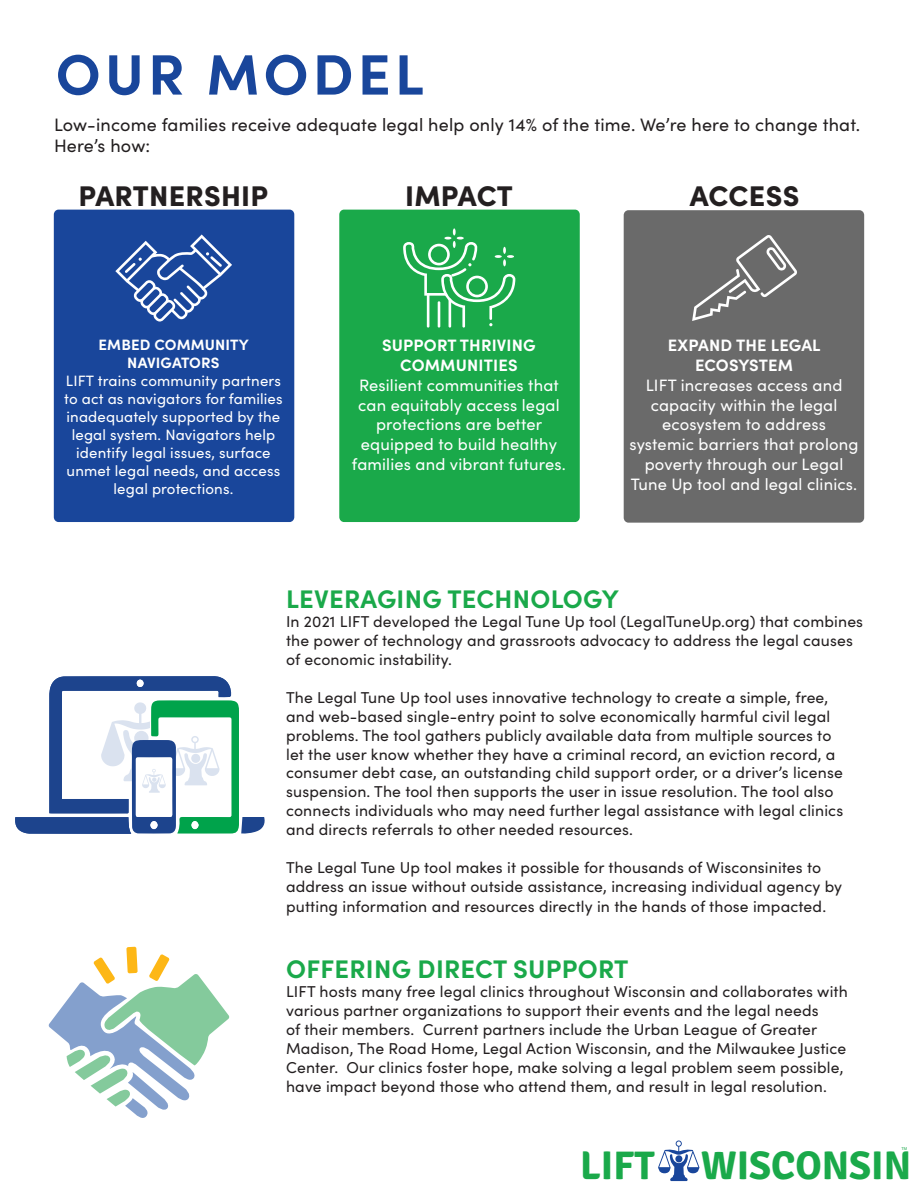
<style>
.page{position:relative;width:918px;height:1188px;background:#fff}
.page>*{position:absolute;margin:0;border:0;box-sizing:border-box;transform-origin:0 0}
.t1{font:700 57px "Sofia Pro";letter-spacing:.07em;color:#19469b}
.t2{font:700 40.05px "Signika";color:#1aa94a}
.t3{font:900 28.5px "Sofia Pro";letter-spacing:.01em;color:#231f20}
.t4{font:700 25.5px "Sofia Pro";letter-spacing:.01em;color:#1aa94a}
.t5{font:18px/21.6px "Sofia Pro";letter-spacing:.01em;color:#231f20}
.t6{font:16.5px/19.8px "Sofia Pro";letter-spacing:.01em;color:#fff;text-align:center}
.t7{font:700 16.5px/19.8px "Sofia Pro";letter-spacing:.01em;color:#fff;text-align:center}
.t8{font:15.75px/18.9px "Sofia Pro";letter-spacing:.01em;color:#231f20}
.t9{font:15px/18px "Sofia Pro";letter-spacing:.01em;color:#fff;text-align:center}
.t10{font:700 15px/18px "Sofia Pro";letter-spacing:.01em;color:#fff;text-align:center}
.t11{font:3.9px "Arial";color:#1aa94a}
</style>
<div class="page">
<svg style="left:658px;top:1140px;width:41px;height:41px"></svg>
<div style="left:675px;top:1155px;width:7px;height:7px;background:#19469b;border-radius:50%"></div>
<div style="left:54px;top:210px;width:240px;height:312px;background:#19469b;border-radius:5px"></div>
<div style="left:339px;top:210px;width:241px;height:312px;background:#1aa94a;border-radius:5px"></div>
<svg style="left:115px;top:234px;width:117px;height:88px"></svg>
<div style="left:624px;top:210px;width:240px;height:313px;background:#6a6a6a;border-radius:5px"></div>
<svg style="left:403px;top:228px;width:112px;height:100px"></svg>
<svg style="left:692px;top:235px;width:105px;height:86px"></svg>
<svg style="left:15px;top:676px;width:250px;height:158px"></svg>
<svg style="left:48px;top:947px;width:182px;height:171px"></svg>
<p class="t1" style="left:56px;top:31px;width:370px">OUR MODEL</p>
<p class="t5" style="left:54px;top:113px;width:808px">Low-income families receive adequate legal help only 14% of the time. We’re here to change that.<br>Here’s how:</p>
<p class="t3" style="left:79px;top:173px;width:191px">PARTNERSHIP</p>
<p class="t3" style="left:405px;top:173px;width:109px">IMPACT</p>
<p class="t3" style="left:690px;top:173px;width:111px">ACCESS</p>
<p class="t10" style="left:99px;top:335px;width:152px">EMBED COMMUNITY<br>NAVIGATORS</p>
<p class="t9" style="left:64px;top:371px;width:220px">LIFT trains community partners to act as navigators for families inadequately supported by the legal system. Navigators help identify legal issues, surface unmet legal needs, and access legal protections.</p>
<p class="t7" style="left:382px;top:334px;width:155px">SUPPORT THRIVING<br>COMMUNITIES</p>
<p class="t6" style="left:352px;top:374px;width:216px">Resilient communities that can equitably access legal protections are better equipped to build healthy families and vibrant futures.</p>
<p class="t7" style="left:668px;top:334px;width:154px">EXPAND THE LEGAL<br>ECOSYSTEM</p>
<p class="t6" style="left:630px;top:374px;width:230px">LIFT increases access and capacity within the legal ecosystem to address systemic barriers that prolong poverty through our Legal<br>Tune Up tool and legal clinics.</p>
<p class="t4" style="left:286px;top:580px;width:334px">LEVERAGING TECHNOLOGY</p>
<p class="t8" style="left:286px;top:611px;width:579px">In 2021 LIFT developed the Legal Tune Up tool (LegalTuneUp.org) that combines the power of technology and grassroots advocacy to address the legal causes of economic instability.</p>
<p class="t8" style="left:286px;top:687px;width:559px">The Legal Tune Up tool uses innovative technology to create a simple, free, and web-based single-entry point to solve economically harmful civil legal problems. The tool gathers publicly available data from multiple sources to let the user know whether they have a criminal record, an eviction record, a consumer debt case, an outstanding child support order, or a driver’s license suspension. The tool then supports the user in issue resolution. The tool also connects individuals who may need further legal assistance with legal clinics and directs referrals to other needed resources.</p>
<p class="t8" style="left:286px;top:857px;width:558px;line-height:19.4px">The Legal Tune Up tool makes it possible for thousands of Wisconsinites to address an issue without outside assistance, increasing individual agency by putting information and resources directly in the hands of those impacted.</p>
<p class="t4" style="left:286px;top:950px;width:344px">OFFERING DIRECT SUPPORT</p>
<p class="t8" style="left:286px;top:981px;width:563px">LIFT hosts many free legal clinics throughout Wisconsin and collaborates with various partner organizations to support their events and the legal needs<br>of their members. Current partners include the Urban League of Greater Madison, The Road Home, Legal Action Wisconsin, and the Milwaukee Justice Center. Our clinics foster hope, make solving a legal problem seem possible, have impact beyond those who attend them, and result in legal resolution.</p>
<p class="t11" style="left:902px;top:1146px;width:7px">TM</p>
<h2 class="t2" style="left:580px;top:1141px;width:333px">LIFT WISCONSIN</h2>
</div>
